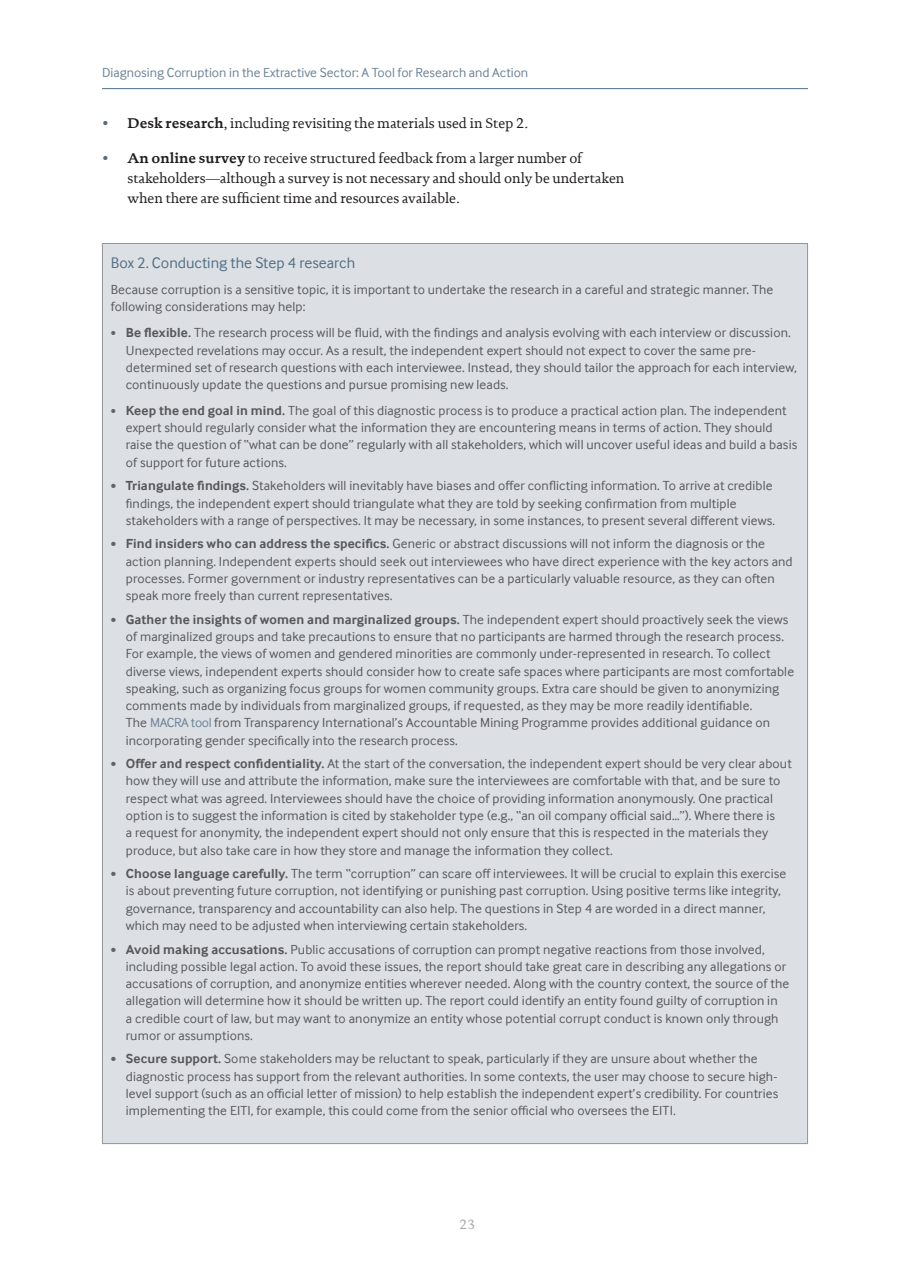
<style>
.page{position:relative;width:910px;height:1280px;background:#fff}
.page>*{position:absolute;margin:0;border:0;box-sizing:border-box;transform-origin:0 0}
.t1{font:15.75px "Inter Face";color:#516f85}
.t2{font:14.25px/20.2px "DTL Documenta T";color:#231f20}
.t3{font:13.5px/17.2px "Inter Face";letter-spacing:.01em;color:#57585a}
.t4{font:13.5px "Inter Face";color:#6e8397}
.t5{font:13.5px "DTL Documenta T";color:#a8a9ad}
.s1{color:#516f85}
.s2{font-weight:700}
.s3{font-size:10.5px;color:#636366}
.s4{font-weight:700;font-size:10.5px;color:#636366}
.s5{color:#6e8397}
</style>
<div class="page">
<hr style="left:102px;top:88px;width:706px;height:1px;background:#516f85">
<div style="left:102px;top:243px;width:705px;height:900px;background:#dce0e5"></div>
<hr style="left:102px;top:243px;width:706px;height:1px;background:#939598">
<hr style="left:102px;top:244px;width:1px;height:899px;background:#939598">
<hr style="left:807px;top:244px;width:1px;height:899px;background:#939598">
<hr style="left:102px;top:1143px;width:706px;height:1px;background:#939598">
<p class="t4" style="left:102px;top:65px;width:428px">Diagnosing Corruption in the Extractive Sector: A Tool for Research and Action</p>
<p class="t2" style="left:102px;top:113px;width:427px"><span class="s1">•</span> <span class="s2">Desk research</span>, including revisiting the materials used in Step 2.</p>
<p class="t2" style="left:128px;top:148px;width:498px;text-indent:-26px"><span class="s1">•</span> <span class="s2">An online survey</span> to receive structured feedback from a larger number of stakeholders—although a survey is not necessary and should only be undertaken when there are sufficient time and resources available.</p>
<p class="t1" style="left:111px;top:254px;width:246px">Box 2. Conducting the Step 4 research</p>
<p class="t3" style="left:111px;top:282px;width:664px">Because corruption is a sensitive topic, it is important to undertake the research in a careful and strategic manner. The following considerations may help:</p>
<p class="t3" style="left:126px;top:325px;width:673px;text-indent:-15px"><span class="s3">•</span> <span class="s2">Be flexible.</span> The research process will be fluid, with the findings and analysis evolving with each interview or discussion.<br>Unexpected revelations may occur. As a result, the independent expert should not expect to cover the same pre&shy;determined set of research questions with each interviewee. Instead, they should tailor the approach for each interview, continuously update the questions and pursue promising new leads.</p>
<p class="t3" style="left:126px;top:403px;width:673px;text-indent:-15px"><span class="s3">•</span> <span class="s2">Keep the end goal in mind.</span> The goal of this diagnostic process is to produce a practical action plan. The independent expert should regularly consider what the information they are encountering means in terms of action. They should raise the question of “what can be done” regularly with all stakeholders, which will uncover useful ideas and build a basis of support for future actions.</p>
<p class="t3" style="left:126px;top:478px;width:651px;text-indent:-15px"><span class="s4">•</span> <span class="s2">Triangulate findings.</span> Stakeholders will inevitably have biases and offer conflicting information. To arrive at credible findings, the independent expert should triangulate what they are told by seeking confirmation from multiple stakeholders with a range of perspectives. It may be necessary, in some instances, to present several different views.</p>
<p class="t3" style="left:126px;top:536px;width:668px;text-indent:-15px"><span class="s4">•</span> <span class="s2">Find insiders who can address the specifics.</span> Generic or abstract discussions will not inform the diagnosis or the action planning. Independent experts should seek out interviewees who have direct experience with the key actors and processes. Former government or industry representatives can be a particularly valuable resource, as they can often speak more freely than current representatives.</p>
<p class="t3" style="left:126px;top:612px;width:670px;text-indent:-15px"><span class="s4">•</span> <span class="s2">Gather the insights of women and marginalized groups.</span> The independent expert should proactively seek the views of marginalized groups and take precautions to ensure that no participants are harmed through the research process.<br>For example, the views of women and gendered minorities are commonly under-represented in research. To collect diverse views, independent experts should consider how to create safe spaces where participants are most comfortable speaking, such as organizing focus groups for women community groups. Extra care should be given to anonymizing comments made by individuals from marginalized groups, if requested, as they may be more readily identifiable.<br>The <span class="s5">MACRA tool</span> from Transparency International’s Accountable Mining Programme provides additional guidance on incorporating gender specifically into the research process.</p>
<p class="t3" style="left:126px;top:756px;width:667px;text-indent:-15px"><span class="s4">•</span> <span class="s2">Offer and respect confidentiality.</span> At the start of the conversation, the independent expert should be very clear about how they will use and attribute the information, make sure the interviewees are comfortable with that, and be sure to respect what was agreed. Interviewees should have the choice of providing information anonymously. One practical option is to suggest the information is cited by stakeholder type (e.g., “an oil company official said…”). Where there is<br>a request for anonymity, the independent expert should not only ensure that this is respected in the materials they produce, but also take care in how they store and manage the information they collect.</p>
<p class="t3" style="left:126px;top:866px;width:662px;text-indent:-15px"><span class="s4">•</span> <span class="s2">Choose language carefully.</span> The term “corruption” can scare off interviewees. It will be crucial to explain this exercise is about preventing future corruption, not identifying or punishing past corruption. Using positive terms like integrity, governance, transparency and accountability can also help. The questions in Step 4 are worded in a direct manner, which may need to be adjusted when interviewing certain stakeholders.</p>
<p class="t3" style="left:126px;top:942px;width:665px;text-indent:-15px"><span class="s4">•</span> <span class="s2">Avoid making accusations.</span> Public accusations of corruption can prompt negative reactions from those involved, including possible legal action. To avoid these issues, the report should take great care in describing any allegations or accusations of corruption, and anonymize entities wherever needed. Along with the country context, the source of the allegation will determine how it should be written up. The report could identify an entity found guilty of corruption in<br>a credible court of law, but may want to anonymize an entity whose potential corrupt conduct is known only through rumor or assumptions.</p>
<p class="t3" style="left:126px;top:1051px;width:654px;text-indent:-15px"><span class="s4">•</span> <span class="s2">Secure support.</span> Some stakeholders may be reluctant to speak, particularly if they are unsure about whether the diagnostic process has support from the relevant authorities. In some contexts, the user may choose to secure high&shy;level support (such as an official letter of mission) to help establish the independent expert’s credibility. For countries implementing the EITI, for example, this could come from the senior official who oversees the EITI.</p>
<p class="t5" style="left:459px;top:1216px;width:18px">23</p>
</div>
